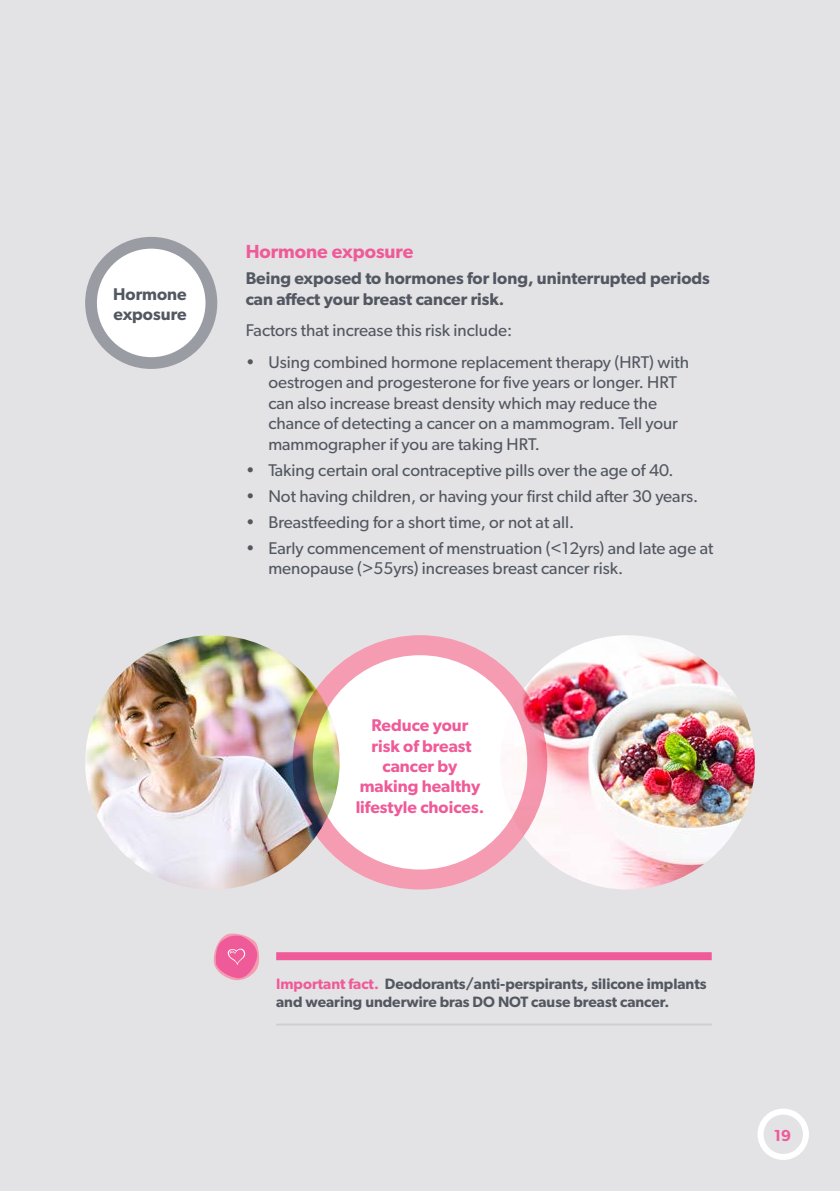
<style>
.page{position:relative;width:840px;height:1191px;background:#fff}
.page>*{position:absolute;margin:0;border:0;box-sizing:border-box;transform-origin:0 0}
.t1{font:600 19px "Gibson";color:#ef5b99}
.t2{font:17px/20.4px "Gibson";color:#525761}
.t3{font:600 17px/20.4px "Gibson";color:#525761}
.t4{font:600 17px/20.4px "Gibson";color:#ef5b99;text-align:center}
.t5{font:600 16px "Gibson";color:#ef5b99}
.t6{font:600 15px/18px "Gibson";color:#525761}
.s1{color:#ef5b99}
</style>
<div class="page">
<div style="left:0;top:0;width:839px;height:1191px;background:#e3e3e5"></div>
<div style="left:91px;top:243px;width:120px;height:120px;background:#fff;border-radius:50%"></div>
<div style="left:85px;top:237px;width:132px;height:132px;border:12px solid #999ca3;border-radius:50%"></div>
<div style="left:276px;top:952px;width:435px;height:8px;background:#ef5b99"></div>
<hr style="left:276px;top:1023px;width:435px;height:2px;background:#cfcfd3">
<svg style="left:213px;top:933px;width:47px;height:47px"></svg>
<div style="left:292px;top:635px;width:255px;height:254px;background:#fff;border-radius:50%"></div>
<img style="left:500px;top:635px;width:254px;height:254px;border-radius:127px">
<img style="left:85px;top:635px;width:254px;height:254px;border-radius:127px">
<div style="left:292px;top:635px;width:255px;height:254px;border:20px solid #f59bb2;border-radius:50%"></div>
<div style="left:757px;top:1108px;width:51px;height:52px;border:6px solid #fff;border-radius:50%"></div>
<p class="t3" style="left:113px;top:283px;width:75px">Hormone exposure</p>
<p class="t1" style="left:245px;top:240px;width:169px">Hormone exposure</p>
<p class="t3" style="left:245px;top:268px;width:465px">Being exposed to hormones for long, uninterrupted periods can affect your breast cancer risk.</p>
<p class="t2" style="left:245px;top:320px;width:268px">Factors that increase this risk include:</p>
<p class="t2" style="left:268px;top:352px;width:422px;text-indent:-23px">• Using combined hormone replacement therapy (HRT) with oestrogen and progesterone for five years or longer. HRT can also increase breast density which may reduce the chance of detecting a cancer on a mammogram. Tell your mammographer if you are taking HRT.</p>
<p class="t2" style="left:245px;top:459px;width:429px">• Taking certain oral contraceptive pills over the age of 40.</p>
<p class="t2" style="left:245px;top:485px;width:454px">• Not having children, or having your first child after 30 years.</p>
<p class="t2" style="left:245px;top:511px;width:330px">• Breastfeeding for a short time, or not at all.</p>
<p class="t2" style="left:268px;top:537px;width:446px;text-indent:-23px">• Early commencement of menstruation (&lt;12yrs) and late age at menopause (&gt;55yrs) increases breast cancer risk.</p>
<p class="t4" style="left:355px;top:714px;width:130px">Reduce your risk of breast cancer by making healthy lifestyle choices.</p>
<p class="t6" style="left:276px;top:974px;width:431px"><span class="s1">Important fact.</span> Deodorants/anti-perspirants, silicone implants and wearing underwire bras DO NOT cause breast cancer.</p>
<p class="t5" style="left:773px;top:1125px;width:19px">19</p>
</div>
